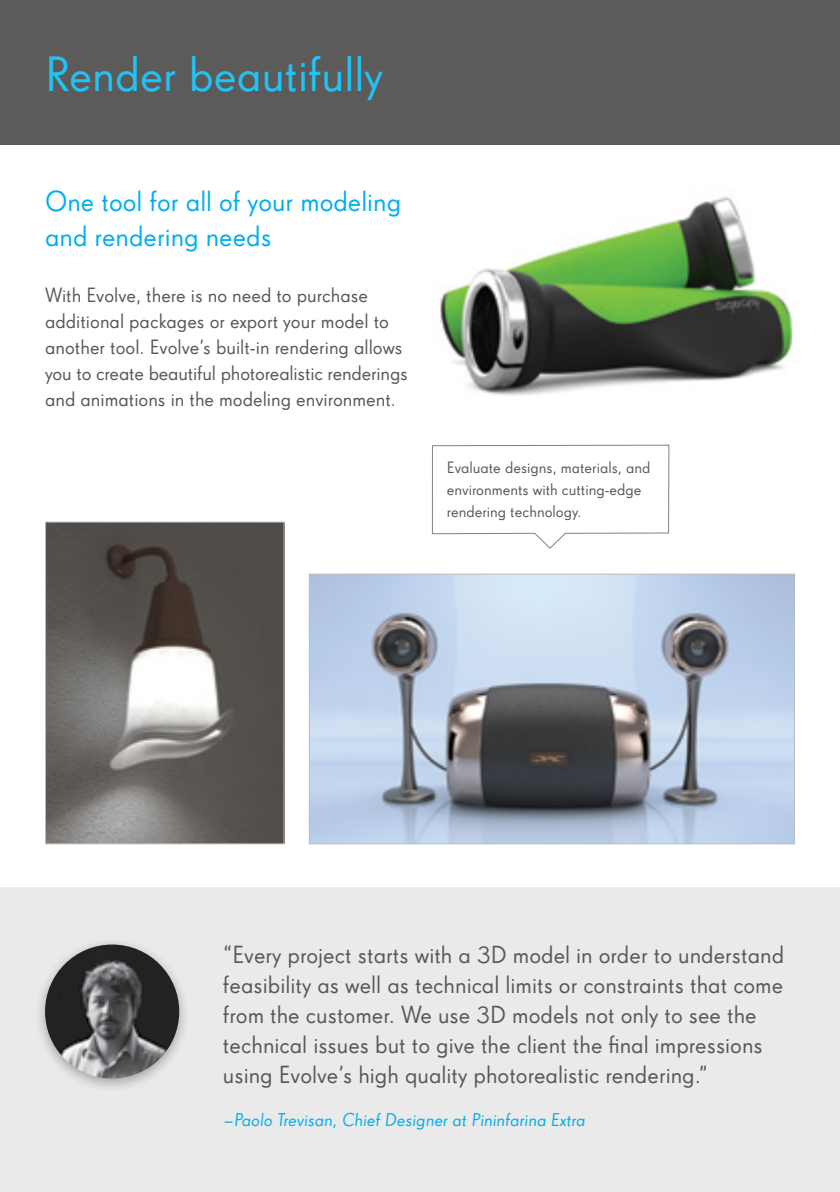
<style>
.page{position:relative;width:840px;height:1192px;background:#fff}
.page>*{position:absolute;margin:0;border:0;box-sizing:border-box;transform-origin:0 0}
.t1{font:48px "Super Grotesk Pro";color:#20c4f4}
.t2{font:28px/35px "Super Grotesk Pro";color:#00aeef}
.t3{font:24px/30px "Super Grotesk Pro";color:#58595b}
.t4{font:20px/26px "Super Grotesk Pro";color:#58595b}
.t5{font:18px "Super Grotesk Pro";color:#00aeef}
.t6{font:16px/22px "Super Grotesk Pro";color:#58595b}
</style>
<div class="page">
<img style="left:440px;top:196px;width:353px;height:200px">
<img style="left:310px;top:576px;width:482px;height:266px">
<div style="left:308px;top:574px;width:486px;height:270px;border:1px solid #bcbec0"></div>
<img style="left:47px;top:524px;width:235px;height:318px">
<div style="left:45px;top:522px;width:239px;height:322px;border:1px solid #bcbec0"></div>
<div style="left:0;top:0;width:839px;height:144px;background:#5d5b59"></div>
<div style="left:0;top:887px;width:839px;height:305px;background:#ebeaeb"></div>
<div style="left:34px;top:937px;width:156px;height:156px;background:#000;opacity:.3"></div>
<img style="left:45px;top:944px;width:134px;height:134px;border-radius:67px">
<svg style="left:431px;top:444px;width:238px;height:105px"></svg>
<h1 class="t1" style="left:45px;top:47px;width:339px">Render beautifully</h1>
<p class="t2" style="left:45px;top:183px;width:357px">One tool for all of your modeling and rendering needs</p>
<p class="t4" style="left:45px;top:282px;width:364px">With Evolve, there is no need to purchase additional packages or export your model to another tool. Evolve’s built-in rendering allows you to create beautiful photorealistic renderings and animations in the modeling environment.</p>
<p class="t6" style="left:446px;top:457px;width:205px">Evaluate designs, materials, and environments with cutting-edge rendering technology.</p>
<p class="t3" style="left:223px;top:940px;width:562px">“Every project starts with a 3D model in order to understand feasibility as well as technical limits or constraints that come from the customer. We use 3D models not only to see the technical issues but to give the client the final impressions using Evolve’s high quality photorealistic rendering.”</p>
<p class="t5" style="left:223px;top:1110px;width:366px">–Paolo Trevisan, Chief Designer at Pininfarina Extra</p>
</div>
